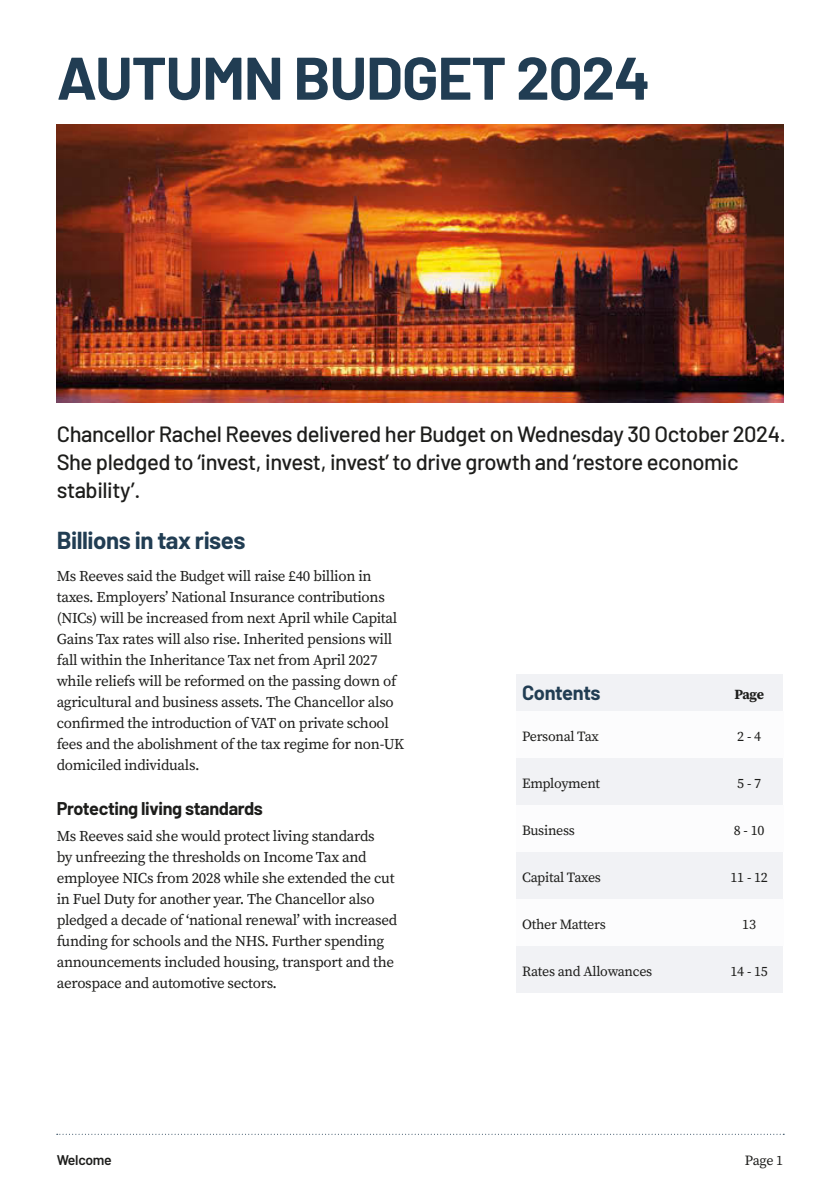
<style>
.page{position:relative;width:840px;height:1191px;background:#fff}
.page>*{position:absolute;margin:0;border:0;box-sizing:border-box;transform-origin:0 0}
.t1{font:700 60px "Barlow";letter-spacing:-.02em;color:#213d53}
.t2{font:700 24px "Barlow";letter-spacing:-.02em;color:#213d53}
.t3{font:500 22px/28px "Barlow";letter-spacing:-.02em;color:#1d1d1b}
.t4{font:700 20px "Barlow";letter-spacing:-.02em;color:#213d53}
.t5{font:700 18px "Barlow";letter-spacing:-.02em;color:#1d1d1b}
.t6{font:15px/21px "Source Serif Pro";letter-spacing:-.02em;color:#1d1d1b}
.t7{font:14px "Source Serif Pro";letter-spacing:-.02em;color:#1d1d1b}
.t8{font:600 14px "Barlow";letter-spacing:-.02em;color:#1d1d1b}
.t9{font:700 14px "Source Serif Pro";color:#1d1d1b}
</style>
<div class="page">
<svg style="left:57px;top:1133px;width:724px;height:1px"></svg>
<img style="left:57px;top:125px;width:725px;height:278px">
<div style="left:516px;top:674px;width:266px;height:318px;background:#f1f2f5"></div>
<div style="left:516px;top:711px;width:198px;height:47px;background:#fcfcfd"></div>
<div style="left:714px;top:711px;width:68px;height:47px;background:#fcfcfd"></div>
<div style="left:516px;top:805px;width:198px;height:47px;background:#fcfcfd"></div>
<div style="left:714px;top:805px;width:68px;height:47px;background:#fcfcfd"></div>
<div style="left:516px;top:898px;width:198px;height:47px;background:#fcfcfd"></div>
<div style="left:714px;top:898px;width:68px;height:47px;background:#fcfcfd"></div>
<h1 class="t1" style="left:57px;top:34px;width:594px">AUTUMN BUDGET 2024</h1>
<h3 class="t3" style="left:57px;top:418px;width:730px">Chancellor Rachel Reeves delivered her Budget on Wednesday 30 October 2024.<br>She pledged to ‘invest, invest, invest’ to drive growth and ‘restore economic stability’.</h3>
<h2 class="t2" style="left:57px;top:522px;width:190px">Billions in tax rises</h2>
<p class="t6" style="left:57px;top:565px;width:349px">Ms Reeves said the Budget will raise £40 billion in taxes. Employers’ National Insurance contributions (NICs) will be increased from next April while Capital Gains Tax rates will also rise. Inherited pensions will fall within the Inheritance Tax net from April 2027 while reliefs will be reformed on the passing down of agricultural and business assets. The Chancellor also confirmed the introduction of VAT on private school fees and the abolishment of the tax regime for non-UK domiciled individuals.</p>
<p class="t5" style="left:57px;top:795px;width:208px">Protecting living standards</p>
<p class="t6" style="left:57px;top:826px;width:342px">Ms Reeves said she would protect living standards<br>by unfreezing the thresholds on Income Tax and employee NICs from 2028 while she extended the cut in Fuel Duty for another year. The Chancellor also pledged a decade of ‘national renewal’ with increased funding for schools and the NHS. Further spending announcements included housing, transport and the aerospace and automotive sectors.</p>
<h3 class="t4" style="left:522px;top:678px;width:80px">Contents</h3>
<p class="t9" style="left:734px;top:684px;width:31px">Page</p>
<p class="t7" style="left:522px;top:727px;width:78px">Personal Tax</p>
<p class="t7" style="left:736px;top:727px;width:25px">2 - 4</p>
<p class="t7" style="left:522px;top:774px;width:79px">Employment</p>
<p class="t7" style="left:736px;top:774px;width:25px">5 - 7</p>
<p class="t7" style="left:522px;top:821px;width:54px">Business</p>
<p class="t7" style="left:733px;top:821px;width:32px">8 - 10</p>
<p class="t7" style="left:522px;top:867px;width:80px">Capital Taxes</p>
<p class="t7" style="left:730px;top:867px;width:39px">11 - 12</p>
<p class="t7" style="left:522px;top:914px;width:85px">Other Matters</p>
<p class="t7" style="left:741px;top:914px;width:15px">13</p>
<p class="t7" style="left:522px;top:961px;width:132px">Rates and Allowances</p>
<p class="t7" style="left:730px;top:961px;width:39px">14 - 15</p>
<p class="t8" style="left:57px;top:1149px;width:57px">Welcome</p>
<p class="t7" style="left:744px;top:1150px;width:40px">Page 1</p>
</div>
